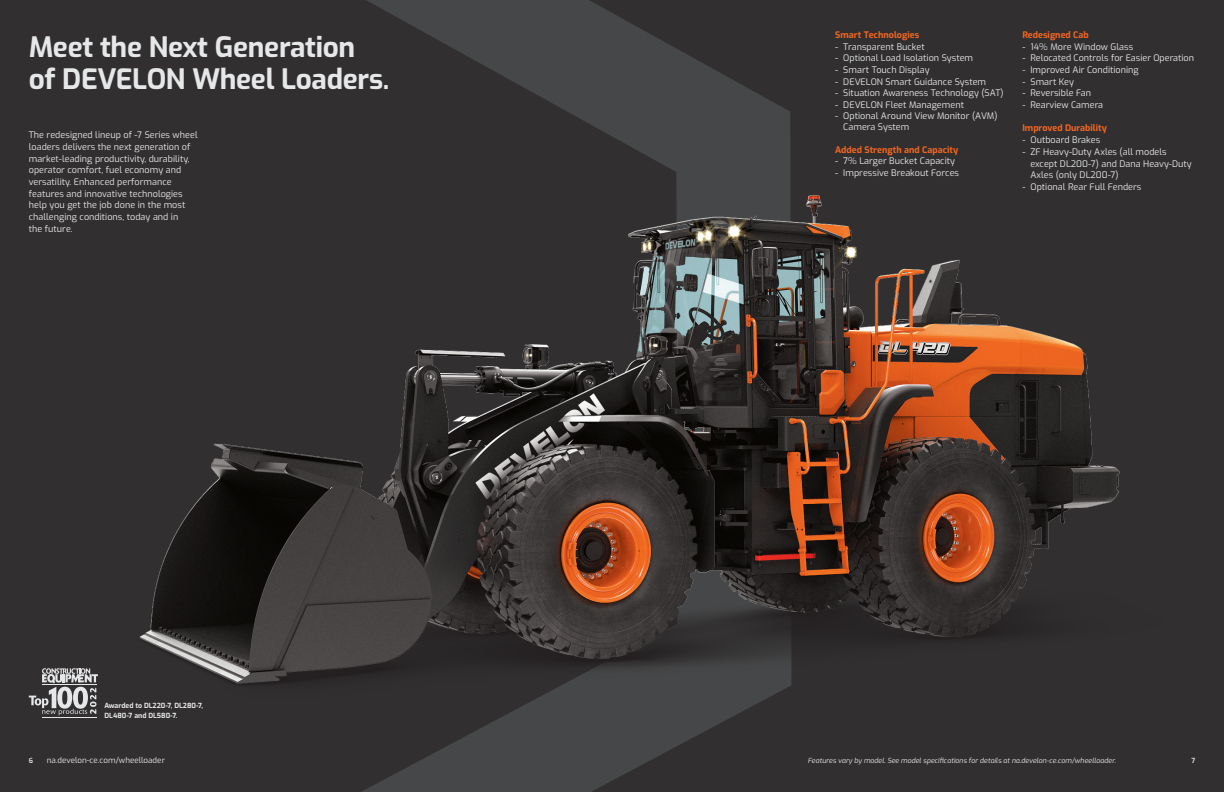
<style>
.page{position:relative;width:1224px;height:792px;background:#312f30}
.page>*{position:absolute;margin:0;border:0;box-sizing:border-box;transform-origin:0 0}
.Headline{font:700 28px "Exo";letter-spacing:-.01em;color:#e6e7e9}
.Body{font:9px/11.7px "Exo";letter-spacing:.005em;color:#e6e7e9}
.Body-2{font:700 9px "Exo";letter-spacing:.005em;color:#f36621}
.Body-3{font:8px "Exo";letter-spacing:.005em;color:#e6e7e9}
.Legal{font:italic 7px "Exo";letter-spacing:.005em;color:#e6e7e9}
.Body-4{font:700 7px "Exo";letter-spacing:.005em;color:#e6e7e9}
.t1{font:600 7px "Exo";color:#e6e7e9}
</style>
<div class="page">
<svg style="left:362px;top:0;width:428px;height:792px;fill:#464748"></svg>
<hr style="left:42px;top:717px;width:54px;height:1px;background:#e6e7e9">
<svg style="left:29px;top:668px;width:27px;height:46px"></svg>
<img style="left:56px;top:144px;width:1064px;height:626px">
<p class="Headline" style="left:29px;top:26px;width:328px">Meet the Next Generation</p>
<p class="Headline" style="left:29px;top:58px;width:362px">of DEVELON Wheel Loaders.</p>
<p class="Body" style="left:29px;top:129px;width:170px">The redesigned lineup of -7 Series wheel loaders delivers the next generation of market-leading productivity, durability, operator comfort, fuel economy and versatility. Enhanced performance features and innovative technologies help you get the job done in the most challenging conditions, today and in<br>the future.</p>
<p class="Body-4" style="left:104px;top:700px;width:100px">Awarded to DL220-7, DL280-7,</p>
<p class="Body-4" style="left:104px;top:710px;width:74px">DL480-7 and DL580-7.</p>
<p class="Body-2" style="left:835px;top:28px;width:86px">Smart Technologies</p>
<p class="Body" style="left:835px;top:40px;width:91px">- Transparent Bucket</p>
<p class="Body" style="left:835px;top:52px;width:139px">- Optional Load Isolation System</p>
<p class="Body" style="left:835px;top:63px;width:96px">- Smart Touch Display</p>
<p class="Body" style="left:835px;top:75px;width:152px">- DEVELON Smart Guidance System</p>
<p class="Body" style="left:835px;top:87px;width:170px">- Situation Awareness Technology (SAT)</p>
<p class="Body" style="left:835px;top:98px;width:130px">- DEVELON Fleet Management</p>
<p class="Body" style="left:843px;top:110px;width:156px;line-height:11px;text-indent:-8px">- Optional Around View Monitor (AVM)<br>Camera System</p>
<p class="Body-2" style="left:835px;top:143px;width:125px">Added Strength and Capacity</p>
<p class="Body" style="left:835px;top:155px;width:121px">- 7% Larger Bucket Capacity</p>
<p class="Body" style="left:835px;top:167px;width:125px">- Impressive Breakout Forces</p>
<p class="Body-2" style="left:1022px;top:28px;width:68px">Redesigned Cab</p>
<p class="Body" style="left:1022px;top:40px;width:112px">- 14% More Window Glass</p>
<p class="Body" style="left:1022px;top:52px;width:173px">- Relocated Controls for Easier Operation</p>
<p class="Body" style="left:1022px;top:63px;width:118px">- Improved Air Conditioning</p>
<p class="Body" style="left:1022px;top:75px;width:53px">- Smart Key</p>
<p class="Body" style="left:1022px;top:87px;width:70px">- Reversible Fan</p>
<p class="Body" style="left:1022px;top:98px;width:82px">- Rearview Camera</p>
<p class="Body-2" style="left:1022px;top:122px;width:86px">Improved Durability</p>
<p class="Body" style="left:1022px;top:134px;width:79px">- Outboard Brakes</p>
<p class="Body" style="left:1030px;top:145px;width:163px;text-indent:-8px">- ZF Heavy-Duty Axles (all models except DL200-7) and Dana Heavy-Duty<br>Axles (only DL200-7)</p>
<p class="Body" style="left:1022px;top:180px;width:121px">- Optional Rear Full Fenders</p>
<p class="t1" style="left:29px;top:756px;width:6px">6</p>
<p class="Body-3" style="left:47px;top:755px;width:120px">na.develon-ce.com/wheelloader</p>
<p class="Legal" style="left:808px;top:755px;width:310px">Features vary by model. See model specifications for details at na.develon-ce.com/wheelloader.</p>
<p class="t1" style="left:1191px;top:756px;width:5px">7</p>
</div>
